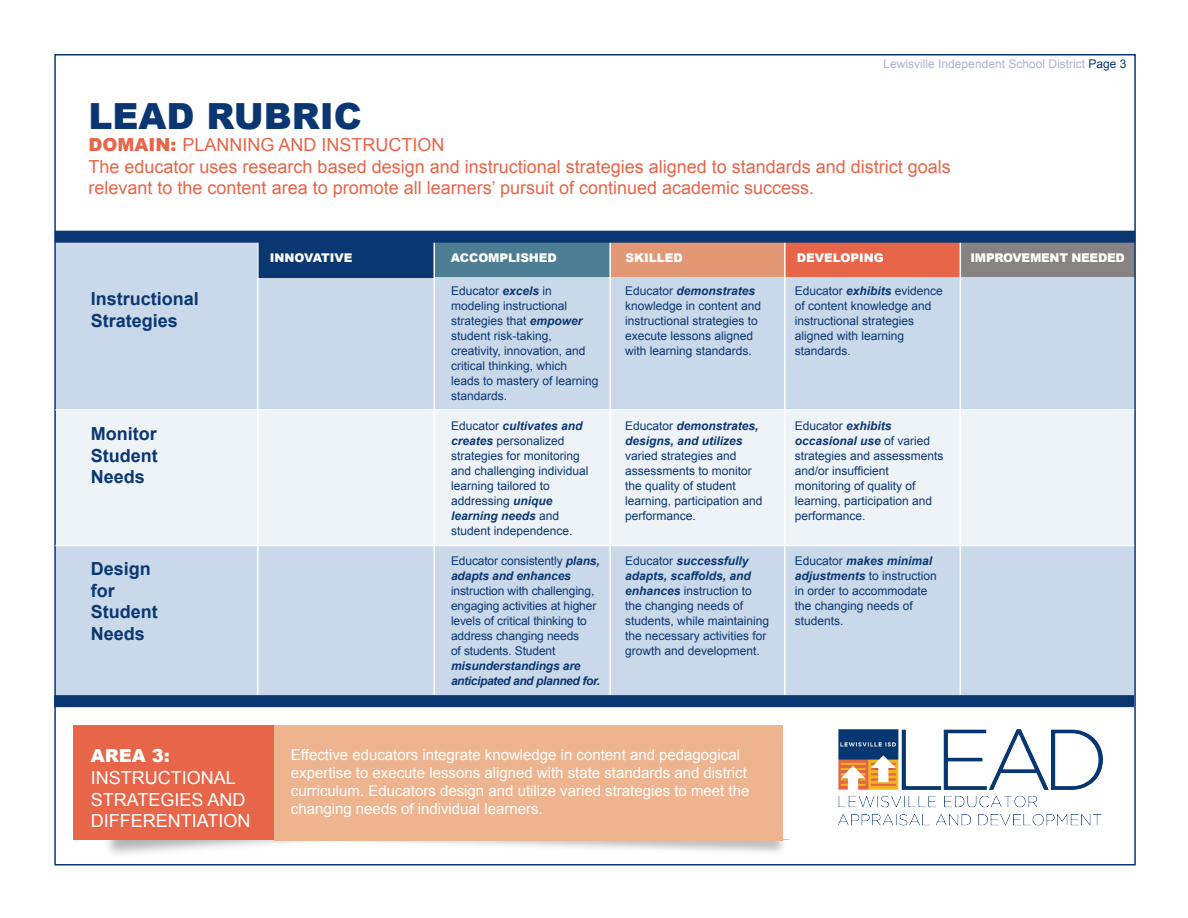
<style>
.page{position:relative;width:1188px;height:918px;background:#fff}
.page>*{position:absolute;margin:0;border:0;box-sizing:border-box;transform-origin:0 0}
.t1{font:900 36px "Arial";color:#0a3672}
.t2{font:18px/21.6px "Arial";color:#e76549}
.t3{font:700 18px "Arial";color:#0a3672}
.t4{font:18px "Arial";color:#fff}
.t5{font:900 18px "Arial";color:#fff}
.t6{font:15px/18px "Arial";color:#fff}
.t7{font:12px/15px "Arial";color:#0a3672}
.t8{font:900 12px "Arial";letter-spacing:-.01em;color:#fff}
.t9{font:12px "Arial";color:#aeb3ce}
.s1{color:#0a3672}
.s2{font-weight:900}
.s3{font-weight:700;font-style:italic}
</style>
<div class="page">
<div style="left:55px;top:237px;width:1080px;height:466px;background:#cad9ea"></div>
<div style="left:434px;top:243px;width:176px;height:34px;background:#4d7d93"></div>
<div style="left:258px;top:239px;width:176px;height:38px;background:#0a3672"></div>
<div style="left:610px;top:243px;width:175px;height:34px;background:#e29875"></div>
<div style="left:785px;top:243px;width:175px;height:34px;background:#e76549"></div>
<div style="left:960px;top:243px;width:174px;height:34px;background:#868382"></div>
<hr style="left:609px;top:236px;width:2px;height:466px;background:#fff">
<hr style="left:433px;top:236px;width:2px;height:466px;background:#fff">
<hr style="left:257px;top:236px;width:2px;height:467px;background:#fff">
<hr style="left:784px;top:236px;width:2px;height:466px;background:#fff">
<hr style="left:960px;top:236px;width:1px;height:466px;background:#fff">
<div style="left:55px;top:231px;width:1080px;height:12px;background:#0a3672"></div>
<div style="left:56px;top:411px;width:1078px;height:134px;background:#eef3f8"></div>
<hr style="left:55px;top:409px;width:1079px;height:2px;background:#fff">
<hr style="left:55px;top:545px;width:1079px;height:1px;background:#fff">
<div style="left:54px;top:695px;width:1080px;height:12px;background:#0a3672"></div>
<div style="left:73px;top:725px;width:201px;height:115px;background:#e76549"></div>
<div style="left:274px;top:725px;width:509px;height:115px;background:#eeb48f"></div>
<img style="left:838px;top:729px;width:265px;height:97px">
<p class="t9" style="left:884px;top:56px;width:244px">Lewisville Independent School District <span class="s1">Page 3</span></p>
<p class="t1" style="left:89px;top:90px;width:275px">LEAD RUBRIC</p>
<p class="t2" style="left:89px;top:134px;width:358px"><span class="s2">DOMAIN:</span> PLANNING AND INSTRUCTION</p>
<p class="t2" style="left:89px;top:156px;width:864px">The educator uses research based design and instructional strategies aligned to standards and district goals relevant to the content area to promote all learners’ pursuit of continued academic success.</p>
<p class="t3" style="left:91px;top:287px;width:110px">Instructional</p>
<p class="t3" style="left:91px;top:309px;width:89px">Strategies</p>
<p class="t3" style="left:91px;top:422px;width:67px">Monitor</p>
<p class="t3" style="left:91px;top:444px;width:68px">Student</p>
<p class="t3" style="left:91px;top:465px;width:56px">Needs</p>
<p class="t3" style="left:91px;top:557px;width:62px">Design</p>
<p class="t3" style="left:91px;top:579px;width:25px">for</p>
<p class="t3" style="left:91px;top:600px;width:68px">Student</p>
<p class="t3" style="left:91px;top:622px;width:56px">Needs</p>
<p class="t8" style="left:270px;top:249px;width:84px">INNOVATIVE</p>
<p class="t8" style="left:451px;top:249px;width:107px">ACCOMPLISHED</p>
<p class="t8" style="left:625px;top:249px;width:59px">SKILLED</p>
<p class="t8" style="left:797px;top:249px;width:89px">DEVELOPING</p>
<p class="t8" style="left:970px;top:249px;width:156px">IMPROVEMENT NEEDED</p>
<p class="t7" style="left:451px;top:283px;width:149px">Educator <span class="s3">excels</span> in modeling instructional strategies that <span class="s3">empower </span>student risk-taking, creativity, innovation, and critical thinking, which leads to mastery of learning standards.</p>
<p class="t7" style="left:451px;top:418px;width:139px">Educator <span class="s3">cultivates and creates</span> personalized strategies for monitoring and challenging individual learning tailored to addressing <span class="s3">unique learning needs</span> and student independence.</p>
<p class="t7" style="left:451px;top:553px;width:151px">Educator consistently <span class="s3">plans, adapts and enhances </span>instruction with challenging, engaging activities at higher levels of critical thinking to address changing needs<br>of students. Student <span class="s3">misunderstandings are anticipated and planned for.</span></p>
<p class="t7" style="left:625px;top:283px;width:138px">Educator <span class="s3">demonstrates </span>knowledge in content and instructional strategies to execute lessons aligned with learning standards.</p>
<p class="t7" style="left:625px;top:418px;width:139px">Educator <span class="s3">demonstrates, designs, and utilizes </span>varied strategies and assessments to monitor the quality of student learning, participation and performance.</p>
<p class="t7" style="left:625px;top:553px;width:146px">Educator <span class="s3">successfully adapts, scaffolds, and enhances</span> instruction to the changing needs of students, while maintaining the necessary activities for growth and development.</p>
<p class="t7" style="left:795px;top:283px;width:150px">Educator <span class="s3">exhibits</span> evidence of content knowledge and instructional strategies aligned with learning standards.</p>
<p class="t7" style="left:795px;top:418px;width:150px">Educator <span class="s3">exhibits occasional use</span> of varied strategies and assessments and/or insufficient monitoring of quality of learning, participation and performance.</p>
<p class="t7" style="left:795px;top:553px;width:144px">Educator <span class="s3">makes minimal adjustments</span> to instruction in order to accommodate the changing needs of students.</p>
<p class="t5" style="left:91px;top:743px;width:81px">AREA 3:</p>
<p class="t4" style="left:91px;top:766px;width:147px">INSTRUCTIONAL</p>
<p class="t4" style="left:91px;top:787px;width:156px">STRATEGIES AND</p>
<p class="t4" style="left:91px;top:809px;width:161px">DIFFERENTIATION</p>
<p class="t6" style="left:291px;top:746px;width:460px">Effective educators integrate knowledge in content and pedagogical expertise to execute lessons aligned with state standards and district curriculum. Educators design and utilize varied strategies to meet the changing needs of individual learners.</p>
</div>
